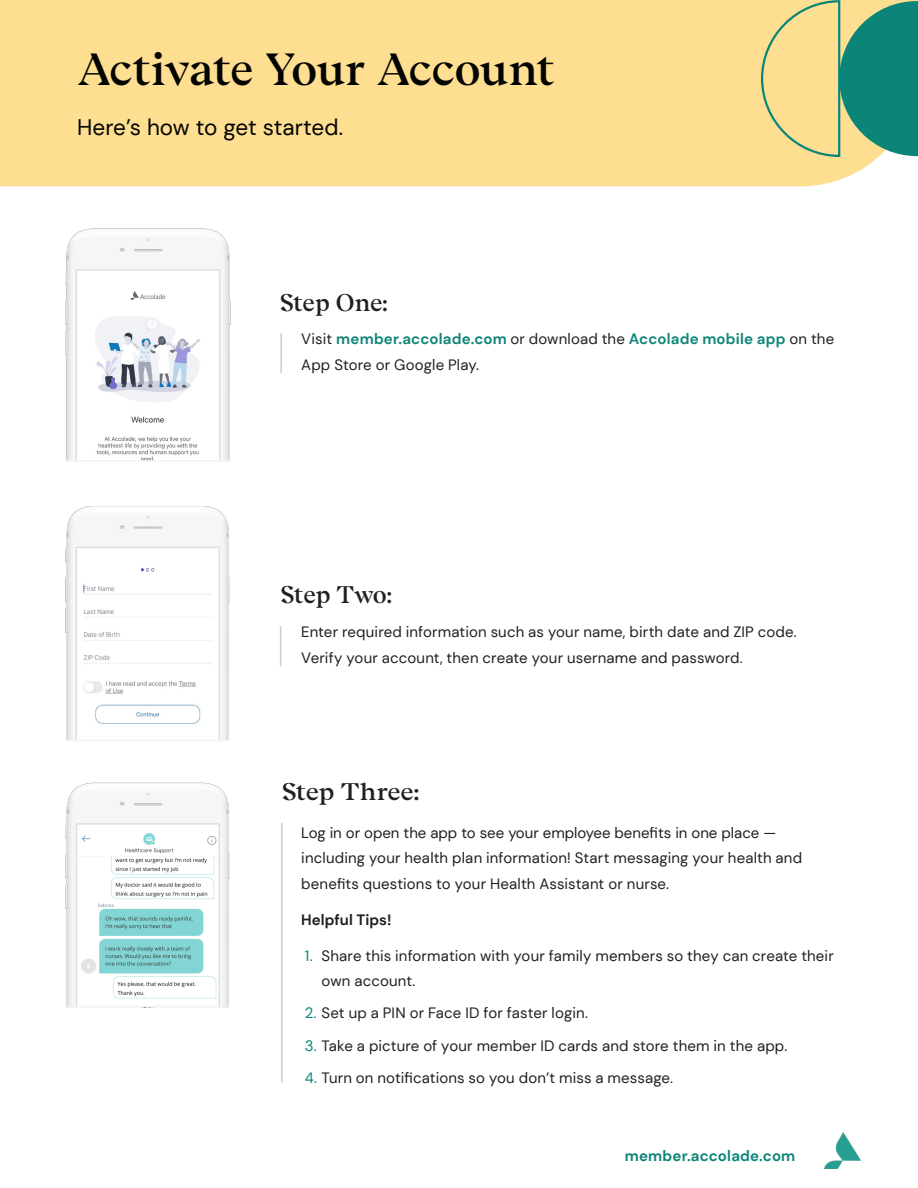
<style>
.page{position:relative;width:918px;height:1188px;background:#fff}
.page>*{position:absolute;margin:0;border:0;box-sizing:border-box;transform-origin:0 0}
.t1{font:45px "Beirut Display";letter-spacing:-.015em;color:#040503}
.BODYCOPY-standard{font:24px "Beirut Display";letter-spacing:-.02em;color:#231f20}
.BODYCOPY-standard-2{font:24px "Beirut Display";letter-spacing:-.02em;color:#231f20;scale:1.06 1}
.Subhead3{font:22.5px "DM Sans";letter-spacing:-.005em;color:#040503}
.BODYCOPY-standard-3{font:15px/25.5px "DM Sans";letter-spacing:.01em;color:#231f20}
.t2{font:700 15px "DM Sans";letter-spacing:.015em;color:#0b8578}
.BODYCOPY-standard-4{font:700 15px "DM Sans";color:#231f20}
.s1{font-weight:700;color:#108678}
.s2{color:#0b8578}
</style>
<div class="page">
<div style="left:0;top:0;width:877px;height:186px;background:#fede91"></div>
<img style="left:825px;top:1132px;width:35px;height:37px">
<img style="left:65px;top:506px;width:165px;height:234px">
<img style="left:65px;top:228px;width:166px;height:232px">
<img style="left:65px;top:783px;width:165px;height:223px">
<img style="left:79px;top:833px;width:139px;height:173px">
<svg style="left:760px;top:0;width:158px;height:158px;background:#98b987"></svg>
<hr style="left:66px;top:460px;width:164px;height:2px;background:#f2f3f4">
<hr style="left:280px;top:333px;width:2px;height:40px;background:#c2d3c0">
<hr style="left:281px;top:823px;width:2px;height:260px;background:#c2d3c0">
<hr style="left:280px;top:626px;width:1px;height:40px;background:#c2d3c0">
<hr style="left:66px;top:740px;width:164px;height:1px;background:#f2f3f4">
<hr style="left:66px;top:1006px;width:164px;height:2px;background:#f2f3f4">
<div style="left:78px;top:552px;width:136px;height:11px;background:#fff"></div>
<div style="left:78px;top:273px;width:136px;height:11px;background:#fff"></div>
<div style="left:79px;top:825px;width:139px;height:8px;background:#fff"></div>
<h1 class="t1" style="left:77px;top:35px;width:479px">Activate Your Account</h1>
<p class="Subhead3" style="left:77px;top:113px;width:267px">Here’s how to get started.</p>
<p class="BODYCOPY-standard" style="left:280px;top:284px;width:110px">Step One:</p>
<p class="BODYCOPY-standard-3" style="left:301px;top:326px;width:534px">Visit <span class="s1">member.accolade.com</span> or download the <span class="s1">Accolade mobile app</span> on the<br>App Store or Google Play.</p>
<p class="BODYCOPY-standard" style="left:281px;top:577px;width:113px">Step Two:</p>
<p class="BODYCOPY-standard-3" style="left:301px;top:619px;width:497px">Enter required information such as your name, birth date and ZIP code.<br>Verify your account, then create your username and password.</p>
<p class="BODYCOPY-standard-2" style="left:282px;top:773px;width:132px">Step Three:</p>
<p class="BODYCOPY-standard-3" style="left:301px;top:820px;width:502px">Log in or open the app to see your employee benefits in one place — including your health plan information! Start messaging your health and benefits questions to your Health Assistant or nurse.</p>
<p class="BODYCOPY-standard-4" style="left:301px;top:910px;width:92px">Helpful Tips!</p>
<p class="BODYCOPY-standard-3" style="left:322px;top:943px;width:514px;text-indent:-17px"><span class="s2">1.</span> Share this information with your family members so they can create their own account.</p>
<p class="BODYCOPY-standard-3" style="left:305px;top:1000px;width:285px"><span class="s2">2.</span> Set up a PIN or Face ID for faster login.</p>
<p class="BODYCOPY-standard-3" style="left:305px;top:1033px;width:484px"><span class="s2">3.</span> Take a picture of your member ID cards and store them in the app.</p>
<p class="BODYCOPY-standard-3" style="left:305px;top:1065px;width:370px"><span class="s2">4.</span> Turn on notifications so you don’t miss a message.</p>
<p class="t2" style="left:625px;top:1146px;width:172px">member.accolade.com</p>
</div>
